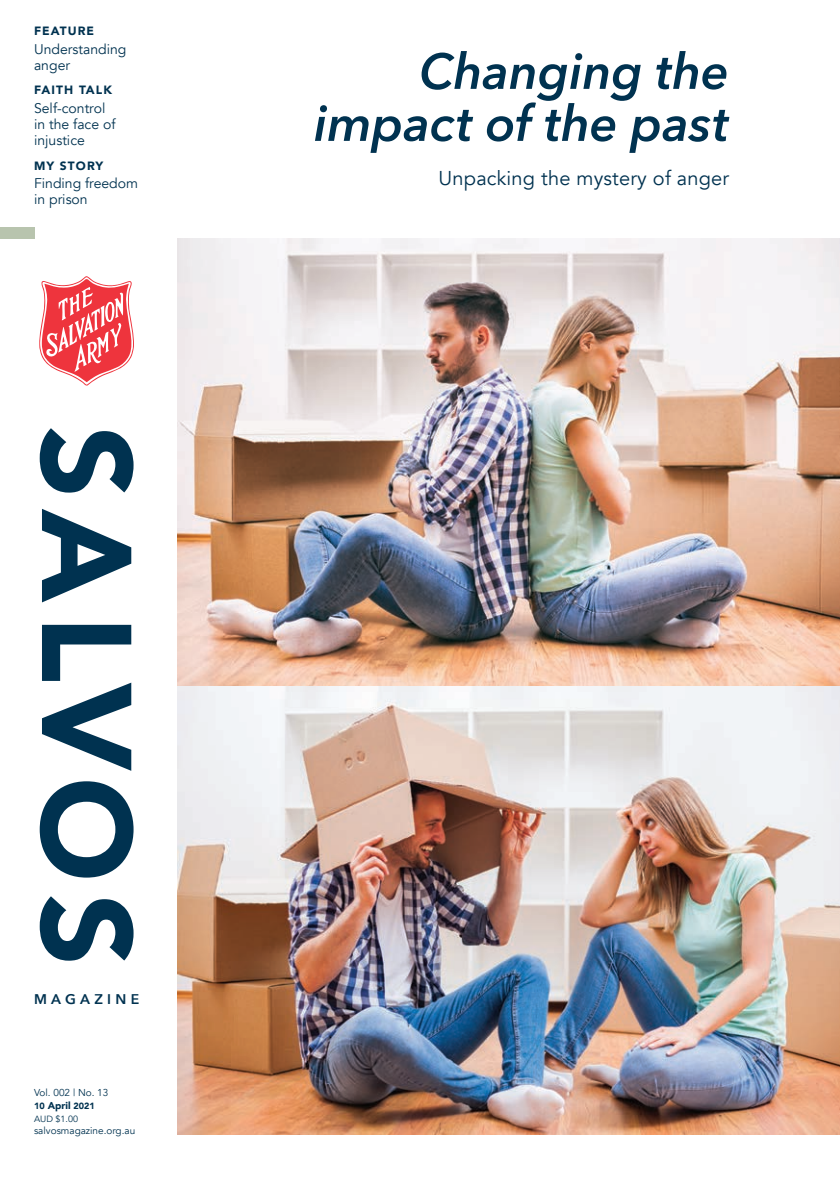
<style>
.page{position:relative;width:840px;height:1191px;background:#fff}
.page>*{position:absolute;margin:0;border:0;box-sizing:border-box;transform-origin:0 0}
.t1{font:italic 600 50px/52px "Avenir Next";letter-spacing:-.005em;color:#003250;text-align:right}
.t2{font:20px "Avenir";letter-spacing:.01em;color:#003250}
.Article_Heading{font:14px/16px "Avenir";color:#003250}
.Article_Line{font:600 14px "Avenir Next";letter-spacing:.305em;color:#003250}
.Article_Heading-2{font:900 12px "Avenir";letter-spacing:.09em;color:#003250}
.t3{font:10px "Avenir";color:#003250}
.t4{font:900 9px "Avenir";color:#003250}
.t5{font:9px "Avenir";color:#003250}
.s1{font-size:10px}
</style>
<div class="page">
<div style="left:0;top:227px;width:34px;height:11px;background:#b8c4ae"></div>
<img style="left:177px;top:238px;width:662px;height:896px">
<svg style="left:39px;top:276px;width:95px;height:109px"></svg>
<svg style="left:40px;top:428px;width:93px;height:532px"></svg>
<p class="Article_Heading-2" style="left:34px;top:20px;width:62px">FEATURE</p>
<p class="Article_Heading" style="left:34px;top:41px;width:94px">Understanding anger</p>
<p class="Article_Heading-2" style="left:34px;top:80px;width:79px">FAITH TALK</p>
<p class="Article_Heading" style="left:34px;top:100px;width:83px">Self-control in the face of injustice</p>
<p class="Article_Heading-2" style="left:34px;top:155px;width:71px">MY STORY</p>
<p class="Article_Heading" style="left:34px;top:176px;width:105px">Finding freedom in prison</p>
<p class="t1" style="left:314px;top:44px;width:416px">Changing the impact of the past</p>
<p class="t2" style="left:438px;top:166px;width:292px">Unpacking the mystery of anger</p>
<p class="Article_Line" style="left:34px;top:987px;width:107px">MAGAZINE</p>
<p class="t3" style="left:34px;top:1086px;width:76px">Vol. 002 | No. 13</p>
<p class="t4" style="left:34px;top:1098px;width:62px">10 <span class="s1">April</span> 2021</p>
<p class="t5" style="left:34px;top:1113px;width:46px">AUD $1.00</p>
<p class="t3" style="left:34px;top:1124px;width:103px">salvosmagazine.org.au</p>
</div>
